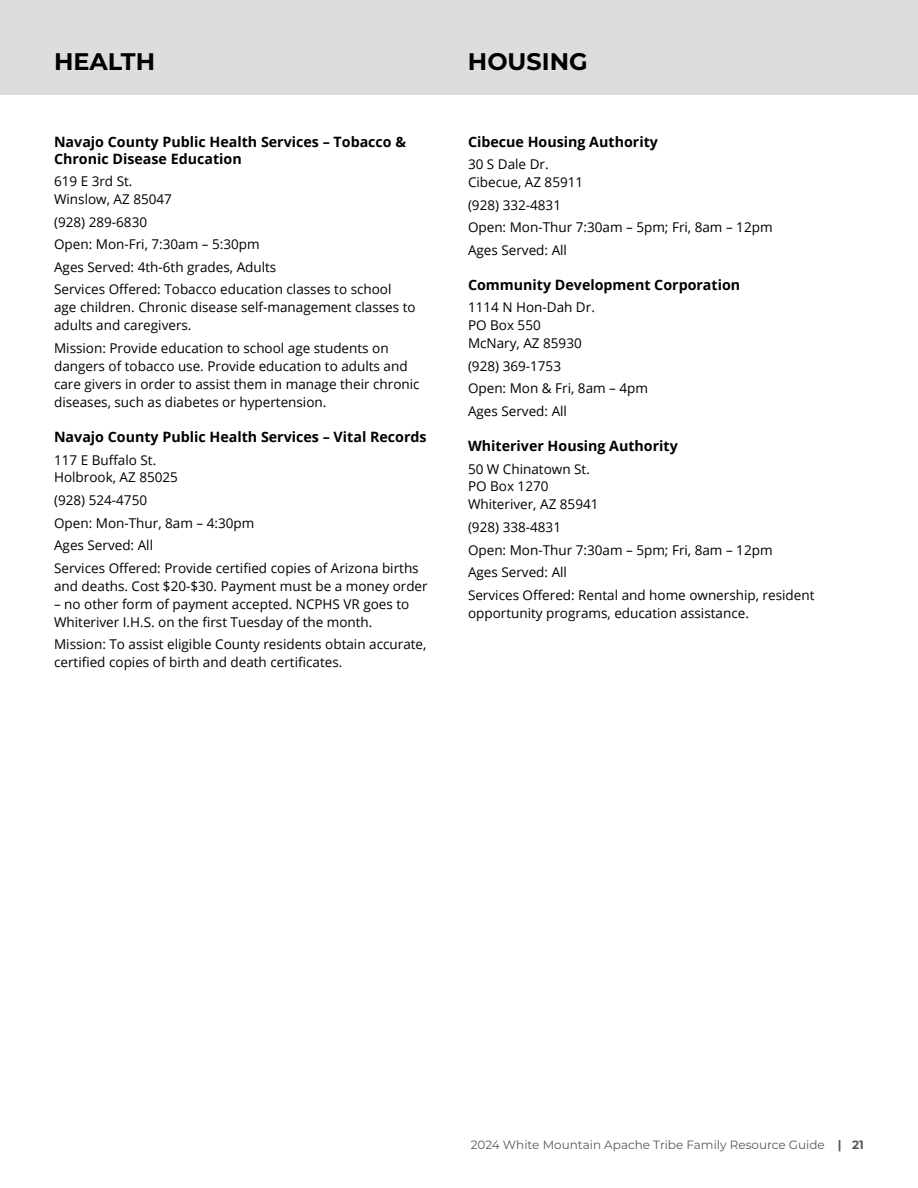
<style>
.page{position:relative;width:918px;height:1188px;background:#fff}
.page>*{position:absolute;margin:0;border:0;box-sizing:border-box;transform-origin:0 0}
.t1{font:700 24px "Montserrat";color:#000}
.t2{font:700 14.25px/17.1px "Open Sans";color:#000}
.t3{font:13.5px/18px "Open Sans";color:#000}
.t4{font:12px "Montserrat";color:#58595b}
.s1{font-weight:700}
</style>
<div class="page">
<div style="left:0;top:0;width:918px;height:95px;background:#dcddde"></div>
<h1 class="t1" style="left:54px;top:45px;width:103px">HEALTH</h1>
<h1 class="t1" style="left:468px;top:45px;width:121px">HOUSING</h1>
<p class="t2" style="left:54px;top:133px;width:354px">Navajo County Public Health Services – Tobacco &amp;<br>Chronic Disease Education</p>
<p class="t3" style="left:54px;top:172px;width:119px">619 E 3rd St.<br>Winslow, AZ 85047</p>
<p class="t3" style="left:54px;top:210px;width:339px;line-height:22.5px">(928) 289-6830<br>Open: Mon-Fri, 7:30am – 5:30pm<br>Ages Served: 4th-6th grades, Adults<br>Services Offered: Tobacco education classes to school</p>
<p class="t3" style="left:54px;top:298px;width:363px">age children. Chronic disease self-management classes to adults and caregivers.</p>
<p class="t3" style="left:54px;top:339px;width:367px">Mission: Provide education to school age students on dangers of tobacco use. Provide education to adults and care givers in order to assist them in manage their chronic diseases, such as diabetes or hypertension.</p>
<p class="t2" style="left:54px;top:428px;width:374px">Navajo County Public Health Services – Vital Records</p>
<p class="t3" style="left:54px;top:450px;width:125px">117 E Buffalo St.<br>Holbrook, AZ 85025</p>
<p class="t3" style="left:54px;top:489px;width:366px;line-height:22.5px">(928) 524-4750<br>Open: Mon-Thur, 8am – 4:30pm<br>Ages Served: All<br>Services Offered: Provide certified copies of Arizona births</p>
<p class="t3" style="left:54px;top:576px;width:375px">and deaths. Cost $20-$30. Payment must be a money order</p>
<p class="t3" style="left:54px;top:594px;width:357px">– no other form of payment accepted. NCPHS VR goes to<br>Whiteriver I.H.S. on the first Tuesday of the month.</p>
<p class="t3" style="left:54px;top:635px;width:374px">Mission: To assist eligible County residents obtain accurate, certified copies of birth and death certificates.</p>
<p class="t2" style="left:468px;top:133px;width:191px">Cibecue Housing Authority</p>
<p class="t3" style="left:468px;top:155px;width:117px">30 S Dale Dr.<br>Cibecue, AZ 85911</p>
<p class="t3" style="left:468px;top:193px;width:306px;line-height:22.5px">(928) 332-4831<br>Open: Mon-Thur 7:30am – 5pm; Fri, 8am – 12pm<br>Ages Served: All</p>
<p class="t2" style="left:468px;top:276px;width:274px">Community Development Corporation</p>
<p class="t3" style="left:468px;top:298px;width:128px">1114 N Hon-Dah Dr.<br>PO Box 550<br>McNary, AZ 85930</p>
<p class="t3" style="left:468px;top:354px;width:182px;line-height:22.5px">(928) 369-1753<br>Open: Mon &amp; Fri, 8am – 4pm<br>Ages Served: All</p>
<p class="t2" style="left:468px;top:437px;width:211px">Whiteriver Housing Authority</p>
<p class="t3" style="left:468px;top:459px;width:132px">50 W Chinatown St.<br>PO Box 1270<br>Whiteriver, AZ 85941</p>
<p class="t3" style="left:468px;top:516px;width:348px;line-height:22.5px">(928) 338-4831<br>Open: Mon-Thur 7:30am – 5pm; Fri, 8am – 12pm<br>Ages Served: All<br>Services Offered: Rental and home ownership, resident</p>
<p class="t3" style="left:468px;top:603px;width:282px">opportunity programs, education assistance.</p>
<p class="t4" style="left:471px;top:1136px;width:395px">2024 White Mountain Apache Tribe Family Resource Guide <span class="s1">| 21</span></p>
</div>
